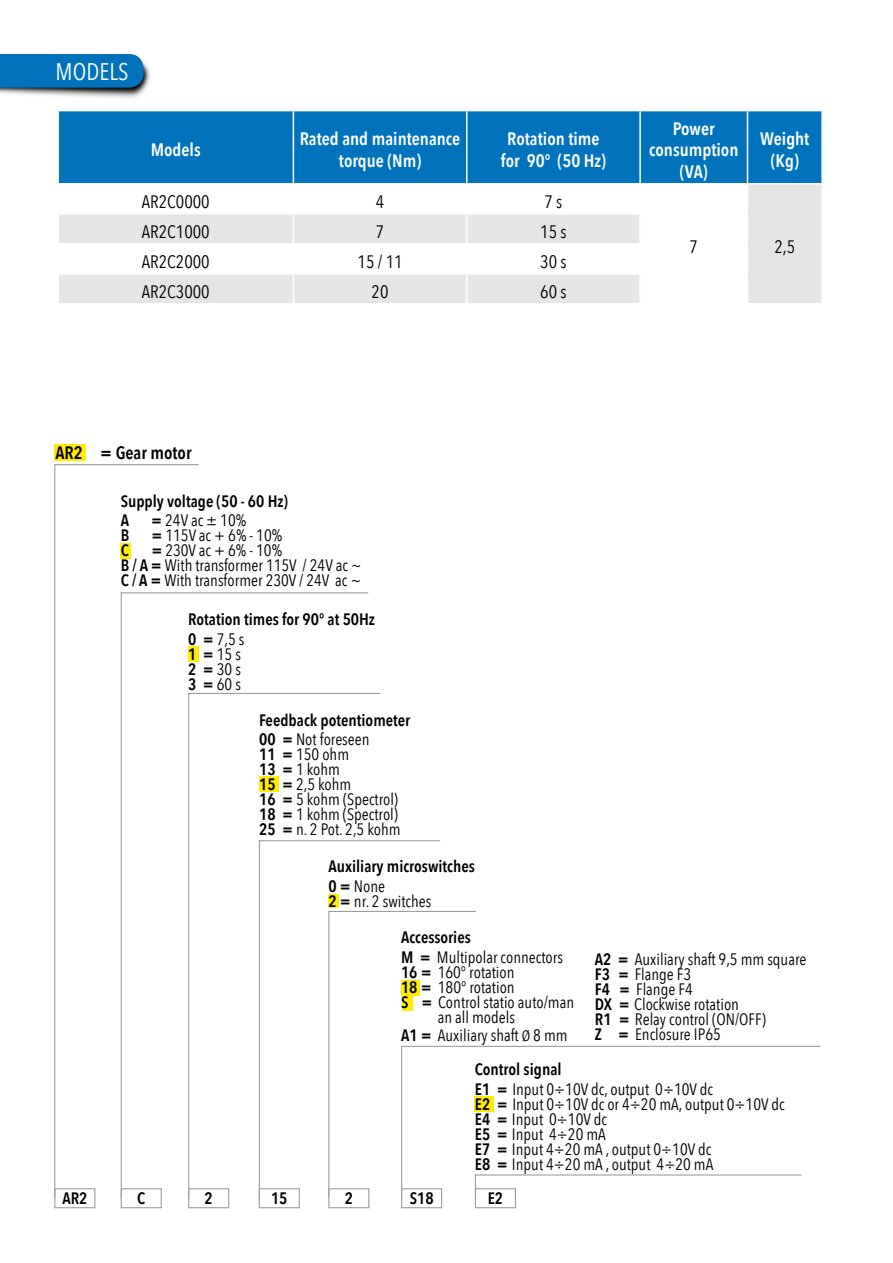
<style>
.page{position:relative;width:893px;height:1263px;background:#fff}
.page>*{position:absolute;margin:0;border:0;box-sizing:border-box;transform-origin:0 0}
.t1{font:24px "Avenir Next Condensed";color:#fff}
.t2{font:600 18px/21.6px "Avenir Next Condensed";color:#fff;text-align:center}
.t3{font:18px "Avenir Next Condensed";color:#000}
.t4{font:600 18px "Avenir Next Condensed";color:#000}
.t5{font:16.5px/15px "Avenir Next Condensed";color:#000}
.t6{font:600 16.5px/19.5px "Avenir Next Condensed";color:#000}
.s1{font-weight:600}
.s2{font-weight:400}
.s3{font-size:15px}
</style>
<div class="page">
<div style="left:474px;top:1096px;width:19px;height:15px;background:#ffed00"></div>
<div style="left:402px;top:995px;width:11px;height:15px;background:#ffed00"></div>
<div style="left:121px;top:543px;width:10px;height:16px;background:#ffed00"></div>
<div style="left:401px;top:980px;width:19px;height:15px;background:#ffed00"></div>
<div style="left:328px;top:894px;width:11px;height:14px;background:#ffed00"></div>
<div style="left:54px;top:444px;width:32px;height:17px;background:#ffed00"></div>
<img style="left:0;top:63px;width:150px;height:35px">
<div style="left:0;top:54px;width:144px;height:34px;background:#0073bc"></div>
<hr style="left:54px;top:464px;width:145px;height:1px;background:#9d9d9c">
<hr style="left:329px;top:911px;width:147px;height:1px;background:#9d9d9c">
<hr style="left:402px;top:1046px;width:419px;height:1px;background:#9d9d9c">
<hr style="left:121px;top:592px;width:247px;height:1px;background:#9d9d9c">
<hr style="left:475px;top:1174px;width:326px;height:1px;background:#9d9d9c">
<hr style="left:54px;top:464px;width:1px;height:734px;background:#9d9d9c">
<hr style="left:328px;top:911px;width:1px;height:286px;background:#9d9d9c">
<hr style="left:401px;top:1046px;width:1px;height:152px;background:#9d9d9c">
<hr style="left:121px;top:592px;width:1px;height:606px;background:#9d9d9c">
<svg style="left:475px;top:1174px;width:1px;height:14px"></svg>
<div style="left:54px;top:1188px;width:41px;height:20px;border:1px solid #9d9d9c"></div>
<div style="left:328px;top:1188px;width:41px;height:20px;border:1px solid #9d9d9c"></div>
<div style="left:401px;top:1188px;width:41px;height:20px;border:1px solid #9d9d9c"></div>
<div style="left:121px;top:1188px;width:41px;height:20px;border:1px solid #9d9d9c"></div>
<div style="left:475px;top:1188px;width:41px;height:20px;border:1px solid #9d9d9c"></div>
<div style="left:188px;top:646px;width:11px;height:15px;background:#ffed00"></div>
<hr style="left:188px;top:693px;width:192px;height:1px;background:#9d9d9c">
<hr style="left:188px;top:693px;width:1px;height:505px;background:#9d9d9c">
<div style="left:188px;top:1188px;width:41px;height:20px;border:1px solid #9d9d9c"></div>
<div style="left:259px;top:776px;width:19px;height:15px;background:#ffed00"></div>
<hr style="left:259px;top:840px;width:181px;height:1px;background:#9d9d9c">
<hr style="left:259px;top:840px;width:1px;height:361px;background:#9d9d9c">
<div style="left:259px;top:1188px;width:41px;height:20px;border:1px solid #9d9d9c"></div>
<div style="left:59px;top:111px;width:762px;height:72px;background:#0073bc"></div>
<div style="left:747px;top:184px;width:75px;height:120px;background:#e5e5e5"></div>
<hr style="left:293px;top:111px;width:1px;height:72px;background:#fff">
<hr style="left:466px;top:111px;width:1px;height:72px;background:#fff">
<hr style="left:639px;top:111px;width:2px;height:72px;background:#fff">
<hr style="left:747px;top:111px;width:1px;height:72px;background:#fff">
<hr style="left:747px;top:183px;width:76px;height:2px;background:#fff">
<svg style="left:747px;top:185px;width:1px;height:29px"></svg>
<hr style="left:821px;top:185px;width:2px;height:29px;background:#fff">
<hr style="left:747px;top:214px;width:1px;height:30px;background:#fff">
<hr style="left:821px;top:214px;width:2px;height:30px;background:#fff">
<hr style="left:747px;top:244px;width:1px;height:30px;background:#fff">
<hr style="left:821px;top:244px;width:2px;height:30px;background:#fff">
<svg style="left:59px;top:214px;width:581px;height:89px"></svg>
<hr style="left:639px;top:275px;width:2px;height:28px;background:#fff">
<svg style="left:747px;top:274px;width:1px;height:29px"></svg>
<hr style="left:821px;top:274px;width:2px;height:29px;background:#fff">
<hr style="left:747px;top:303px;width:76px;height:2px;background:#fff">
<h1 class="t1" style="left:56px;top:51px;width:74px">MODELS</h1>
<p class="t2" style="left:151px;top:139px;width:52px">Models</p>
<p class="t2" style="left:300px;top:128px;width:162px">Rated and maintenance torque (Nm)</p>
<p class="t2" style="left:501px;top:128px;width:107px">Rotation time for 90° (50 Hz)</p>
<p class="t2" style="left:649px;top:117px;width:91px">Power consumption (VA)</p>
<p class="t2" style="left:760px;top:128px;width:51px">Weight (Kg)</p>
<p class="t3" style="left:142px;top:186px;width:69px">AR2C0000</p>
<p class="t3" style="left:376px;top:186px;width:10px">4</p>
<p class="t3" style="left:544px;top:186px;width:19px">7 s</p>
<p class="t3" style="left:690px;top:231px;width:10px">7</p>
<p class="t3" style="left:774px;top:231px;width:22px">2,5</p>
<p class="t3" style="left:142px;top:216px;width:69px">AR2C1000</p>
<p class="t3" style="left:376px;top:216px;width:10px">7</p>
<p class="t3" style="left:540px;top:216px;width:28px">15 s</p>
<p class="t3" style="left:142px;top:246px;width:69px">AR2C2000</p>
<p class="t3" style="left:358px;top:246px;width:47px">15 / 11</p>
<p class="t3" style="left:540px;top:246px;width:28px">30 s</p>
<p class="t3" style="left:142px;top:276px;width:69px">AR2C3000</p>
<p class="t3" style="left:372px;top:276px;width:18px">20</p>
<p class="t3" style="left:540px;top:276px;width:28px">60 s</p>
<p class="t4" style="left:55px;top:437px;width:138px">AR2 = Gear motor</p>
<p class="t6" style="left:121px;top:491px;width:169px">Supply voltage (50 - 60 Hz)<br>A</p>
<p class="t5" style="left:151px;top:512px;width:96px"><span class="s1">=</span> 24V ac ± 10%</p>
<p class="t6" style="left:121px;top:525px;width:10px">B</p>
<p class="t5" style="left:151px;top:527px;width:132px"><span class="s1">=</span> 115V ac + 6% - 10%</p>
<p class="t6" style="left:121px;top:540px;width:10px">C</p>
<p class="t5" style="left:121px;top:542px;width:243px;text-indent:31px"><span class="s1">=</span> 230V ac + 6% - 10%<br><span class="s1">B / A =</span> With transformer 115V / 24V ac ~<br><span class="s1">C / A =</span> With transformer 230V / 24V ac ~</p>
<p class="t6" style="left:188px;top:609px;width:188px">Rotation times for 90° at 50Hz<br>0 = <span class="s2">7,5 s</span></p>
<p class="t5" style="left:188px;top:646px;width:54px;text-align:justify"><span class="s1">1 =</span>15 s <span class="s1">2 =</span>30 s <span class="s1">3 =</span>60 s</p>
<p class="t6" style="left:259px;top:710px;width:153px">Feedback potentiometer<br>00 = <span class="s2">Not foreseen</span></p>
<p class="t5" style="left:259px;top:746px;width:143px"><span class="s1">11 =</span> 150 ohm<br><span class="s1">13 =</span> 1 kohm<br><span class="s1">15 =</span> 2,5 kohm<br><span class="s1">16 =</span> 5 kohm (Spectrol)<br><span class="s1">18 =</span> 1 kohm (Spectrol)<br><span class="s1">25 =</span> n. 2 Pot. 2,5 kohm</p>
<p class="t6" style="left:328px;top:856px;width:148px">Auxiliary microswitches<br>0 = <span class="s2">None</span></p>
<p class="t5" style="left:328px;top:892px;width:105px"><span class="s1">2 =</span> nr. 2 switches</p>
<p class="t5" style="left:401px;top:927px;width:163px;line-height:19.5px"><span class="s1">Accessories<br>M =</span> Multipolar connectors</p>
<p class="t5" style="left:401px;top:964px;width:115px"><span class="s1">16 =</span> 160° rotation</p>
<p class="t5" style="left:401px;top:979px;width:115px"><span class="s1">18 =</span> 180° rotation</p>
<p class="t5" style="left:401px;top:994px;width:175px"><span class="s1">S =</span> Control statio auto/man</p>
<p class="t5" style="left:438px;top:1009px;width:79px">an all models</p>
<p class="t5" style="left:401px;top:1027px;width:168px"><span class="s1">A1 =</span> Auxiliary shaft <span class="s3">Ø</span> 8 mm</p>
<p class="t5" style="left:595px;top:951px;width:213px"><span class="s1">A2 =</span> Auxiliary shaft 9,5 mm square<br><span class="s1">F3 =</span> Flange F3<br><span class="s1">F4 =</span> Flange F4<br><span class="s1">DX =</span> Clockwise rotation<br><span class="s1">R1 =</span> Relay control (ON/OFF)<br><span class="s1">Z =</span> Enclosure IP65</p>
<p class="t5" style="left:475px;top:1059px;width:240px;line-height:19.5px"><span class="s1">Control signal<br>E1 =</span> Input 0÷10V dc, output 0÷10V dc</p>
<p class="t5" style="left:475px;top:1095px;width:311px"><span class="s1">E2 =</span> Input 0÷10V dc or 4÷20 mA, output 0÷10V dc<br><span class="s1">E4 =</span> Input 0÷10V dc<br><span class="s1">E5 =</span> Input 4÷20 mA<br><span class="s1">E7 =</span> Input 4÷20 mA , output 0÷10V dc<br><span class="s1">E8 =</span> Input 4÷20 mA , output 4÷20 mA</p>
<p class="t6" style="left:62px;top:1188px;width:27px">AR2</p>
<p class="t6" style="left:137px;top:1188px;width:10px">C</p>
<p class="t6" style="left:345px;top:1188px;width:10px">2</p>
<p class="t6" style="left:410px;top:1188px;width:25px">S18</p>
<p class="t6" style="left:488px;top:1188px;width:17px">E2</p>
<p class="t6" style="left:205px;top:1188px;width:10px">2</p>
<p class="t6" style="left:271px;top:1188px;width:18px">15</p>
</div>
